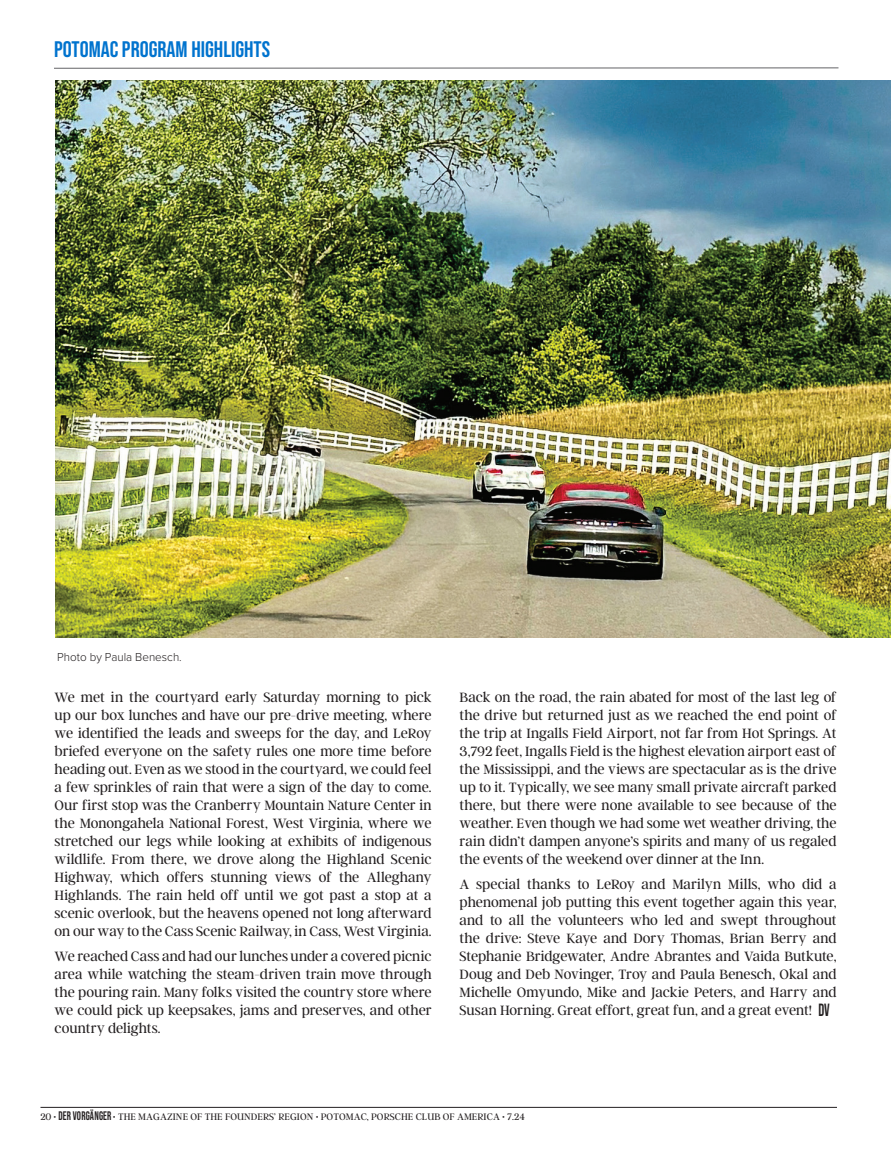
<style>
.page{position:relative;width:891px;height:1161px;background:#fff}
.page>*{position:absolute;margin:0;border:0;box-sizing:border-box;transform-origin:0 0}
.t1{font:22.5px "Bebas Neue";color:#0073ce}
.t2{font:300 15px/18px "Argent CF";color:#231f20;text-align:justify}
.t3{font:300 12px "Proxima Nova";color:#231f20}
.t4{font:300 10.5px "Argent CF";letter-spacing:.01em;color:#231f20}
.s1{font-family:"Bebas Neue";font-weight:400;font-size:17.7px}
.s2{font-family:"Bebas Neue";font-weight:400;font-size:12.45px}
</style>
<div class="page">
<hr style="left:40px;top:1107px;width:797px;height:1px;background:#231f20">
<hr style="left:54px;top:68px;width:785px;height:1px;background:#636366">
<img style="left:55px;top:81px;width:836px;height:557px">
<p class="t1" style="left:54px;top:37px;width:218px">POTOMAC PROGRAM HIGHLIGHTS</p>
<p class="t3" style="left:57px;top:648px;width:126px">Photo by Paula Benesch.</p>
<p class="t2" style="left:55px;top:688px;width:379px">We met in the courtyard early Saturday morning to pick up our box lunches and have our pre-drive meeting, where we identified the leads and sweeps for the day, and LeRoy briefed everyone on the safety rules one more time before heading out. Even as we stood in the courtyard, we could feel a few sprinkles of rain that were a sign of the day to come.<br>Our first stop was the Cranberry Mountain Nature Center in the Monongahela National Forest, West Virginia, where we stretched our legs while looking at exhibits of indigenous wildlife. From there, we drove along the Highland Scenic Highway, which offers stunning views of the Alleghany Highlands. The rain held off until we got past a stop at a scenic overlook, but the heavens opened not long afterward on our way to the Cass Scenic Railway, in Cass, West Virginia.</p>
<p class="t2" style="left:55px;top:947px;width:379px">We reached Cass and had our lunches under a covered picnic area while watching the steam-driven train move through the pouring rain. Many folks visited the country store where we could pick up keepsakes, jams and preserves, and other country delights.</p>
<p class="t2" style="left:460px;top:688px;width:379px">Back on the road, the rain abated for most of the last leg of the drive but returned just as we reached the end point of the trip at Ingalls Field Airport, not far from Hot Springs. At 3,792 feet, Ingalls Field is the highest elevation airport east of the Mississippi, and the views are spectacular as is the drive up to it. Typically, we see many small private aircraft parked there, but there were none available to see because of the weather. Even though we had some wet weather driving, the rain didn’t dampen anyone’s spirits and many of us regaled the events of the weekend over dinner at the Inn.</p>
<p class="t2" style="left:460px;top:875px;width:379px">A special thanks to LeRoy and Marilyn Mills, who did a phenomenal job putting this event together again this year, and to all the volunteers who led and swept throughout the drive: Steve Kaye and Dory Thomas, Brian Berry and Stephanie Bridgewater, Andre Abrantes and Vaida Butkute, Doug and Deb Novinger, Troy and Paula Benesch, Okal and Michelle Omyundo, Mike and Jackie Peters, and Harry and Susan Horning. Great effort, great fun, and a great event! <span class="s1">DV</span></p>
<p class="t4" style="left:40px;top:1112px;width:486px">20 • <span class="s2">DER VORGÄNGER</span> • THE MAGAZINE OF THE FOUNDERS’ REGION • POTOMAC, PORSCHE CLUB OF AMERICA • 7.24</p>
</div>
